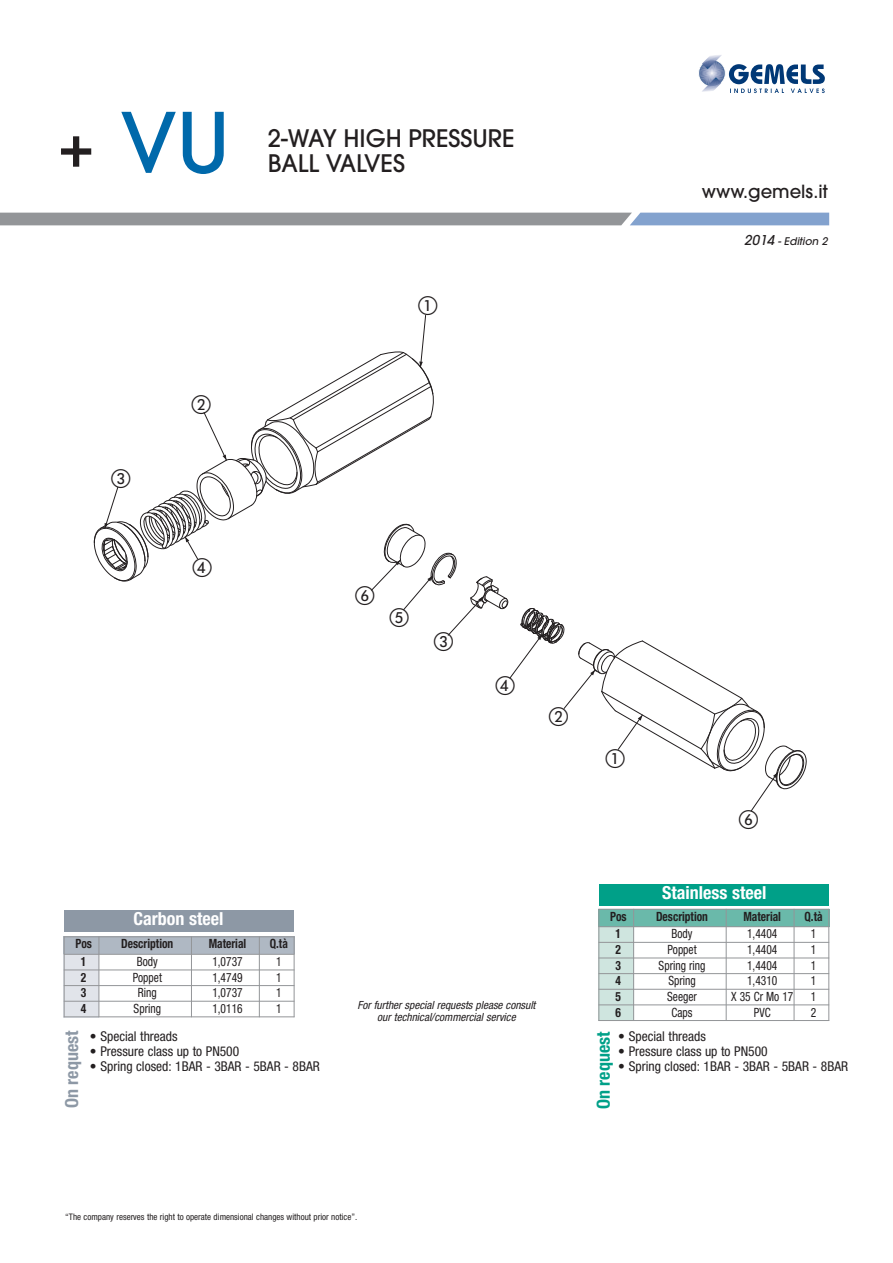
<style>
.page{position:relative;width:893px;height:1263px;background:#fff}
.page>*{position:absolute;margin:0;border:0;box-sizing:border-box;transform-origin:0 0}
.t1{font:500 82.5px "Avant Garde";color:#0069ab}
.t2{font:500 24px/25.5px "Avant Garde";color:#231f20}
.t3{font:19.5px "Palli Num";color:#231f20}
.t4{font:700 condensed 18px "Helvetica Neue LT Std";color:#fff}
.t5{font:500 18px "Avant Garde";color:#231f20}
.t6{font:700 condensed 18px "Helvetica Neue LT Std";color:#8d98a5}
.t7{font:700 condensed 18px "Helvetica Neue LT Std";color:#00a088}
.t8{font:condensed 13.5px "Helvetica Neue LT Std";color:#231f20}
.t9{font:condensed 12.75px "Helvetica Neue LT Std";color:#231f20;scale:.9 1}
.t10{font:700 condensed 12.75px "Helvetica Neue LT Std";color:#231f20;scale:.9 1}
.t11{font:italic condensed 11.25px/12px "Helvetica Neue LT Std";color:#231f20;text-align:center}
.t12{font:italic 500 10.5px "Avant Garde";letter-spacing:.005em;color:#231f20}
.t13{font:condensed 9px "Helvetica Neue LT Std";color:#231f20}
.s1{font-size:60px;color:#231f20}
.s2{font-size:13.5px}
</style>
<div class="page">
<svg style="left:0;top:213px;width:829px;height:12px;background:#9099a5"></svg>
<div style="left:64px;top:910px;width:229px;height:21px;background:#8d98a5"></div>
<div style="left:599px;top:884px;width:230px;height:22px;background:#00a088"></div>
<div style="left:64px;top:936px;width:35px;height:18px;background:#afb8c3"></div>
<div style="left:99px;top:936px;width:92px;height:18px;background:#afb8c3"></div>
<div style="left:191px;top:936px;width:68px;height:18px;background:#afb8c3"></div>
<div style="left:259px;top:936px;width:35px;height:18px;background:#afb8c3"></div>
<div style="left:64px;top:954px;width:35px;height:16px;background:#e1e4ea"></div>
<div style="left:64px;top:970px;width:35px;height:15px;background:#e1e4ea"></div>
<div style="left:64px;top:985px;width:35px;height:16px;background:#e1e4ea"></div>
<div style="left:64px;top:1001px;width:35px;height:16px;background:#e1e4ea"></div>
<hr style="left:64px;top:936px;width:1px;height:81px;background:#939598">
<hr style="left:99px;top:936px;width:1px;height:81px;background:#939598">
<hr style="left:191px;top:936px;width:1px;height:81px;background:#939598">
<hr style="left:259px;top:936px;width:1px;height:81px;background:#939598">
<hr style="left:294px;top:936px;width:1px;height:81px;background:#939598">
<hr style="left:64px;top:936px;width:230px;height:1px;background:#939598">
<hr style="left:64px;top:954px;width:230px;height:1px;background:#939598">
<hr style="left:64px;top:969px;width:230px;height:1px;background:#939598">
<hr style="left:64px;top:985px;width:230px;height:1px;background:#939598">
<hr style="left:64px;top:1001px;width:230px;height:1px;background:#939598">
<hr style="left:64px;top:1016px;width:230px;height:1px;background:#939598">
<div style="left:598px;top:909px;width:36px;height:18px;background:#6ab9aa"></div>
<div style="left:634px;top:909px;width:92px;height:18px;background:#6ab9aa"></div>
<div style="left:726px;top:909px;width:68px;height:18px;background:#6ab9aa"></div>
<div style="left:794px;top:909px;width:35px;height:18px;background:#6ab9aa"></div>
<div style="left:598px;top:927px;width:36px;height:15px;background:#cfe5df"></div>
<div style="left:598px;top:942px;width:36px;height:16px;background:#cfe5df"></div>
<div style="left:598px;top:958px;width:36px;height:16px;background:#cfe5df"></div>
<div style="left:598px;top:974px;width:36px;height:15px;background:#cfe5df"></div>
<div style="left:598px;top:989px;width:36px;height:16px;background:#cfe5df"></div>
<div style="left:598px;top:1005px;width:36px;height:16px;background:#cfe5df"></div>
<hr style="left:598px;top:909px;width:1px;height:112px;background:#939598">
<hr style="left:633px;top:909px;width:1px;height:112px;background:#939598">
<hr style="left:726px;top:909px;width:1px;height:112px;background:#939598">
<hr style="left:794px;top:909px;width:1px;height:112px;background:#939598">
<hr style="left:828px;top:909px;width:1px;height:112px;background:#939598">
<hr style="left:598px;top:909px;width:231px;height:1px;background:#939598">
<hr style="left:598px;top:926px;width:231px;height:1px;background:#939598">
<hr style="left:598px;top:942px;width:231px;height:1px;background:#939598">
<hr style="left:598px;top:957px;width:231px;height:1px;background:#939598">
<hr style="left:598px;top:973px;width:231px;height:1px;background:#939598">
<hr style="left:598px;top:989px;width:231px;height:1px;background:#939598">
<hr style="left:598px;top:1004px;width:231px;height:1px;background:#939598">
<hr style="left:598px;top:1020px;width:231px;height:1px;background:#939598">
<svg style="left:698px;top:55px;width:127px;height:38px"></svg>
<svg style="left:93px;top:315px;width:714px;height:496px"></svg>
<h1 class="t1" style="left:58px;top:112px;width:173px"><span class="s1">+</span> VU</h1>
<h2 class="t2" style="left:268px;top:127px;width:248px">2-WAY HIGH PRESSURE<br>BALL VALVES</h2>
<h3 class="t3" style="left:111px;top:465px;width:21px">C</h3>
<h3 class="t3" style="left:191px;top:392px;width:21px">B</h3>
<h3 class="t3" style="left:192px;top:555px;width:21px">D</h3>
<h3 class="t3" style="left:418px;top:293px;width:21px">A</h3>
<h3 class="t3" style="left:355px;top:583px;width:21px">F</h3>
<h3 class="t3" style="left:389px;top:605px;width:21px">E</h3>
<h3 class="t3" style="left:434px;top:629px;width:21px">C</h3>
<h3 class="t3" style="left:495px;top:673px;width:21px">D</h3>
<h3 class="t3" style="left:549px;top:704px;width:21px">B</h3>
<h3 class="t4" style="left:134px;top:908px;width:92px">Carbon steel</h3>
<p class="t10" style="left:75px;top:936px;width:20px">Pos</p>
<p class="t10" style="left:121px;top:936px;width:59px">Description</p>
<p class="t10" style="left:209px;top:936px;width:43px">Material</p>
<p class="t10" style="left:270px;top:936px;width:22px">Q.tà</p>
<p class="t10" style="left:81px;top:954px;width:8px">1</p>
<p class="t9" style="left:137px;top:957px;width:25px">Body</p>
<p class="t9" style="left:212px;top:957px;width:35px">1,0737</p>
<p class="t9" style="left:276px;top:957px;width:8px">1</p>
<p class="t10" style="left:81px;top:970px;width:8px">2</p>
<p class="t9" style="left:133px;top:972px;width:34px">Poppet</p>
<p class="t9" style="left:212px;top:972px;width:35px">1,4749</p>
<p class="t9" style="left:276px;top:972px;width:8px">1</p>
<p class="t10" style="left:81px;top:985px;width:8px">3</p>
<p class="t9" style="left:138px;top:988px;width:23px">Ring</p>
<p class="t9" style="left:212px;top:988px;width:35px">1,0737</p>
<p class="t9" style="left:276px;top:988px;width:8px">1</p>
<p class="t10" style="left:81px;top:1001px;width:8px">4</p>
<p class="t9" style="left:134px;top:1003px;width:32px">Spring</p>
<p class="t9" style="left:212px;top:1003px;width:35px">1,0116</p>
<p class="t9" style="left:276px;top:1003px;width:8px">1</p>
<p class="t11" style="left:357px;top:999px;width:180px">For further special requests please consult our technical/commercial service</p>
<h3 class="t5" style="left:702px;top:184px;width:127px">www.gemels.it</h3>
<p class="t12" style="left:744px;top:238px;width:85px"><span class="s2">2014</span> - Edition 2</p>
<h3 class="t3" style="left:606px;top:746px;width:21px">A</h3>
<h3 class="t3" style="left:739px;top:806px;width:21px">F</h3>
<h3 class="t4" style="left:662px;top:882px;width:106px">Stainless steel</h3>
<p class="t10" style="left:610px;top:909px;width:20px">Pos</p>
<p class="t10" style="left:656px;top:909px;width:59px">Description</p>
<p class="t10" style="left:743px;top:909px;width:43px">Material</p>
<p class="t10" style="left:804px;top:909px;width:22px">Q.tà</p>
<p class="t10" style="left:616px;top:926px;width:8px">1</p>
<p class="t9" style="left:671px;top:929px;width:25px">Body</p>
<p class="t9" style="left:747px;top:929px;width:35px">1,4404</p>
<p class="t9" style="left:811px;top:929px;width:8px">1</p>
<p class="t10" style="left:616px;top:942px;width:8px">2</p>
<p class="t9" style="left:667px;top:945px;width:34px">Poppet</p>
<p class="t9" style="left:747px;top:945px;width:35px">1,4404</p>
<p class="t9" style="left:811px;top:945px;width:8px">1</p>
<p class="t10" style="left:616px;top:958px;width:8px">3</p>
<p class="t9" style="left:659px;top:960px;width:54px">Spring ring</p>
<p class="t9" style="left:747px;top:960px;width:35px">1,4404</p>
<p class="t9" style="left:811px;top:960px;width:8px">1</p>
<p class="t10" style="left:616px;top:973px;width:8px">4</p>
<p class="t9" style="left:668px;top:976px;width:32px">Spring</p>
<p class="t9" style="left:747px;top:976px;width:35px">1,4310</p>
<p class="t9" style="left:811px;top:976px;width:8px">1</p>
<p class="t10" style="left:616px;top:989px;width:8px">5</p>
<p class="t9" style="left:667px;top:992px;width:35px">Seeger</p>
<p class="t9" style="left:731px;top:992px;width:71px">X 35 Cr Mo 17</p>
<p class="t9" style="left:811px;top:992px;width:8px">1</p>
<p class="t10" style="left:616px;top:1005px;width:8px">6</p>
<p class="t9" style="left:671px;top:1007px;width:25px">Caps</p>
<p class="t9" style="left:754px;top:1007px;width:20px">PVC</p>
<p class="t9" style="left:811px;top:1007px;width:8px">2</p>
<h3 class="t6" style="left:61px;top:1108px;width:79px;rotate:-90deg">On request</h3>
<h3 class="t7" style="left:593px;top:1109px;width:79px;rotate:-90deg">On request</h3>
<p class="t8" style="left:90px;top:1031px;width:89px">• Special threads</p>
<p class="t8" style="left:90px;top:1046px;width:151px">• Pressure class up to PN500</p>
<p class="t8" style="left:90px;top:1061px;width:232px">• Spring closed: 1BAR - 3BAR - 5BAR - 8BAR</p>
<p class="t8" style="left:618px;top:1031px;width:89px">• Special threads</p>
<p class="t8" style="left:618px;top:1046px;width:151px">• Pressure class up to PN500</p>
<p class="t8" style="left:618px;top:1061px;width:232px">• Spring closed: 1BAR - 3BAR - 5BAR - 8BAR</p>
<p class="t13" style="left:65px;top:1213px;width:293px">“The company reserves the right to operate dimensional changes without prior notice”.</p>
</div>
